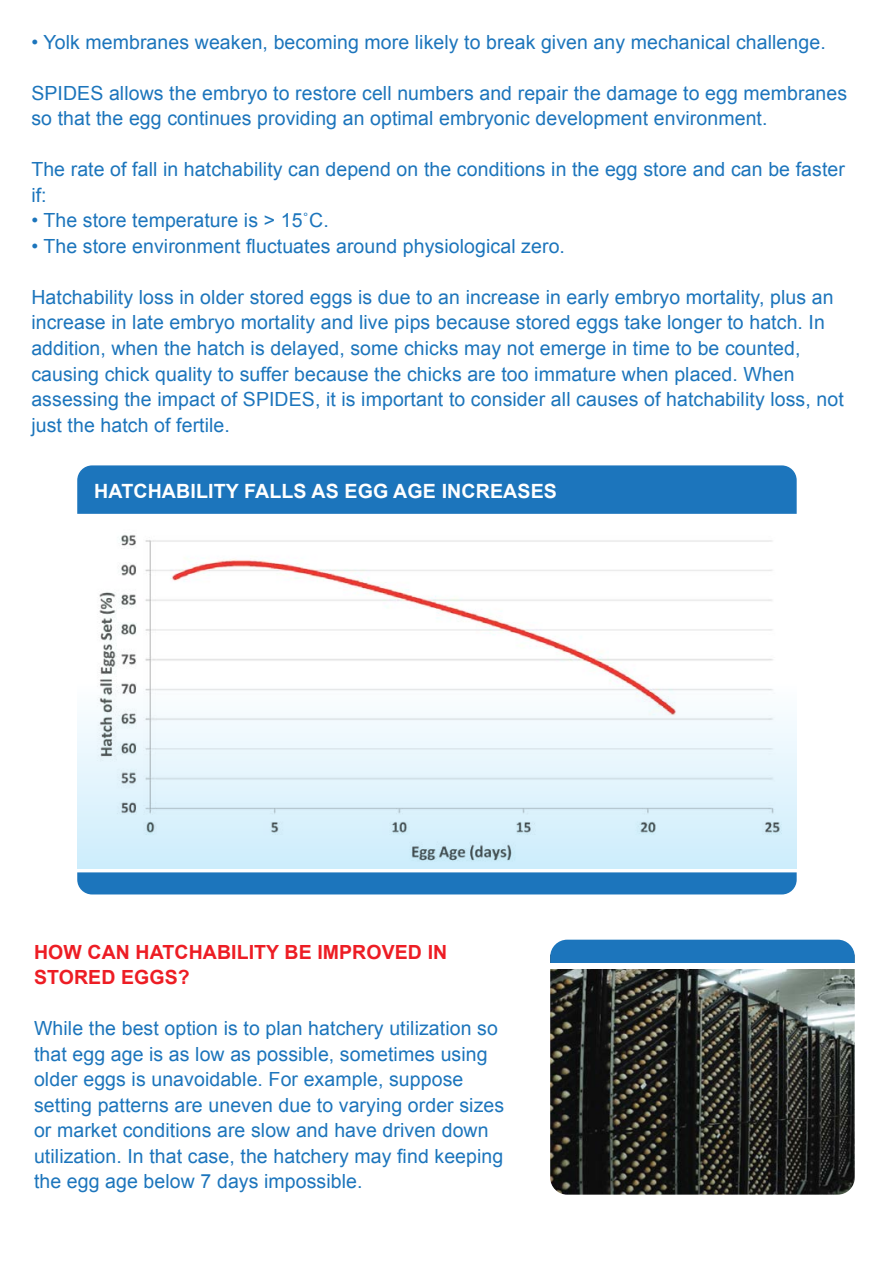
<style>
.page{position:relative;width:893px;height:1263px;background:#fff}
.page>*{position:absolute;margin:0;border:0;box-sizing:border-box;transform-origin:0 0}
.t1{font:700 19.65px "Arial";letter-spacing:.005em;color:#fff}
.t2{font:19.5px/25.5px "Arial";letter-spacing:.005em;color:#1c75bc}
.t3{font:700 19.5px/25.5px "Arial";letter-spacing:.005em;color:#ed1d24}
</style>
<div class="page">
<img style="left:77px;top:534px;width:713px;height:335px">
<div style="left:77px;top:465px;width:720px;height:49px;background:#1c75bc"></div>
<div style="left:77px;top:872px;width:720px;height:22px;background:#1c75bc"></div>
<svg style="left:77px;top:684px;width:719px;height:184px"></svg>
<img style="left:550px;top:969px;width:305px;height:226px">
<div style="left:550px;top:940px;width:305px;height:23px;background:#1c75bc"></div>
<p class="t2" style="left:31px;top:30px;width:796px">• Yolk membranes weaken, becoming more likely to break given any mechanical challenge.</p>
<p class="t2" style="left:31px;top:81px;width:817px">SPIDES allows the embryo to restore cell numbers and repair the damage to egg membranes so that the egg continues providing an optimal embryonic development environment.</p>
<p class="t2" style="left:31px;top:157px;width:815px">The rate of fall in hatchability can depend on the conditions in the egg store and can be faster if:</p>
<p class="t2" style="left:31px;top:208px;width:299px">• The store temperature is &gt; 15˚C.</p>
<p class="t2" style="left:31px;top:234px;width:535px">• The store environment fluctuates around physiological zero.</p>
<p class="t2" style="left:31px;top:285px;width:814px">Hatchability loss in older stored eggs is due to an increase in early embryo mortality, plus an increase in late embryo mortality and live pips because stored eggs take longer to hatch. In addition, when the hatch is delayed, some chicks may not emerge in time to be counted, causing chick quality to suffer because the chicks are too immature when placed. When assessing the impact of SPIDES, it is important to consider all causes of hatchability loss, not just the hatch of fertile.</p>
<p class="t1" style="left:94px;top:478px;width:464px">HATCHABILITY FALLS AS EGG AGE INCREASES</p>
<p class="t3" style="left:34px;top:940px;width:415px">HOW CAN HATCHABILITY BE IMPROVED IN<br>STORED EGGS?</p>
<p class="t2" style="left:34px;top:1016px;width:472px">While the best option is to plan hatchery utilization so that egg age is as low as possible, sometimes using older eggs is unavoidable. For example, suppose setting patterns are uneven due to varying order sizes or market conditions are slow and have driven down utilization. In that case, the hatchery may find keeping the egg age below 7 days impossible.</p>
</div>
